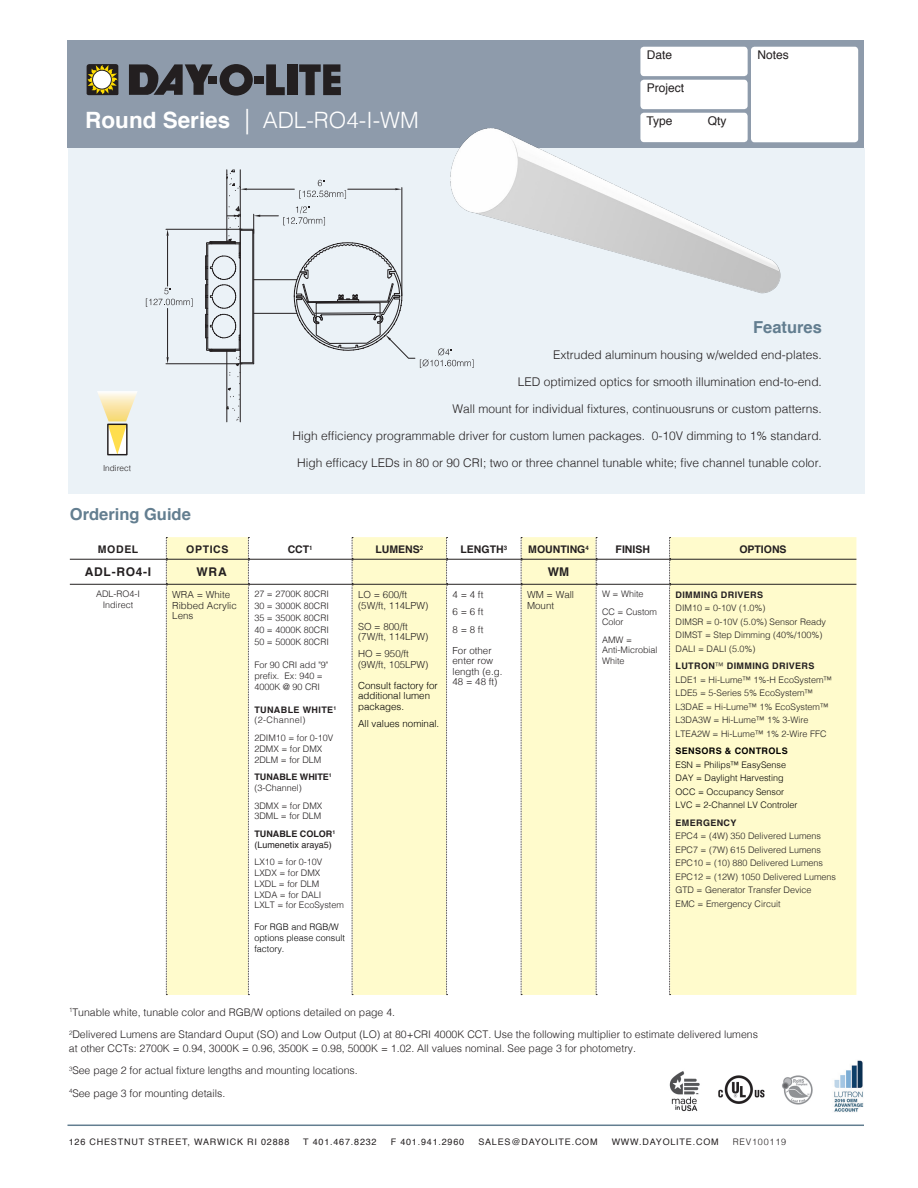
<style>
.page{position:relative;width:918px;height:1188px;background:#fff}
.page>*{position:absolute;margin:0;border:0;box-sizing:border-box;transform-origin:0 0}
.product_name{font:300 22.5px "Helvetica";color:#fff}
.section_headers{font:700 16.5px "Helvetica";color:#637e90}
.t1{font:300 12px "Helvetica";color:#231f20}
.t2{font:12px "Helvetica";color:#231f20}
.t3{font:700 12px "Helvetica";letter-spacing:.06em;color:#231f20}
.lamp_lumens_text{font:300 10.5px/13.5px "Helvetica";color:#231f20}
.t4{font:700 10.5px "Helvetica";color:#231f20}
.t5{font:300 9.75px/10.5px "Helvetica";color:#231f20}
.t6{font:300 9.75px/10.5px "Helvetica";color:#000}
.t7{font:300 9px/13.5px "Helvetica";color:#231f20}
.t8{font:300 9px/13.5px "Helvetica";color:#000}
.t9{font:9px "Helvetica";letter-spacing:.09em;color:#231f20}
.t10{font:9px/10.8px "Helvetica";color:#231f20}
.t11{font:700 9px/10.8px "Helvetica";letter-spacing:.04em;color:#231f20}
.t12{font:700 9px/10.8px "Helvetica";color:#231f20}
.t13{font:300 9px "Helvetica";letter-spacing:.09em;color:#231f20}
.diagram_measurements{font:300 8.25px "Helvetica";color:#231f20}
.s1{font-weight:700}
.s2{font-size:25.5px}
.s3{font-weight:300}
</style>
<div class="page">
<div style="left:68px;top:40px;width:796px;height:108px;background:#8e9bab"></div>
<hr style="left:68px;top:1125px;width:796px;height:1px;background:#637e90">
<svg style="left:87px;top:64px;width:31px;height:32px"></svg>
<div style="left:93px;top:70px;width:18px;height:19px;background:#fff;border-radius:50%"></div>
<div style="left:92px;top:70px;width:20px;height:19px;border:1px solid #231f20;border-radius:50%"></div>
<svg style="left:129px;top:64px;width:84px;height:31px"></svg>
<div style="left:209px;top:77px;width:8px;height:7px;background:#231f20"></div>
<svg style="left:220px;top:64px;width:33px;height:32px"></svg>
<div style="left:255px;top:76px;width:9px;height:8px;background:#231f20"></div>
<div style="left:68px;top:148px;width:797px;height:346px;background:#ebf2f7"></div>
<img style="left:669px;top:1071px;width:144px;height:41px">
<img style="left:834px;top:1060px;width:30px;height:52px">
<svg style="left:167px;top:537px;width:689px;height:458px;fill:#fffbcc"></svg>
<hr style="left:70px;top:559px;width:96px;height:1px;background:#231f20">
<hr style="left:166px;top:559px;width:82px;height:1px;background:#231f20">
<hr style="left:248px;top:559px;width:104px;height:1px;background:#231f20">
<hr style="left:352px;top:559px;width:95px;height:1px;background:#231f20">
<hr style="left:447px;top:559px;width:74px;height:1px;background:#231f20">
<hr style="left:521px;top:559px;width:75px;height:1px;background:#231f20">
<hr style="left:596px;top:559px;width:74px;height:1px;background:#231f20">
<hr style="left:670px;top:559px;width:186px;height:1px;background:#231f20">
<hr style="left:70px;top:584px;width:96px;height:1px;background:#231f20">
<hr style="left:166px;top:584px;width:82px;height:1px;background:#231f20">
<hr style="left:248px;top:584px;width:104px;height:1px;background:#231f20">
<hr style="left:352px;top:584px;width:95px;height:1px;background:#231f20">
<hr style="left:447px;top:584px;width:74px;height:1px;background:#231f20">
<hr style="left:521px;top:584px;width:75px;height:1px;background:#231f20">
<hr style="left:596px;top:584px;width:74px;height:1px;background:#231f20">
<hr style="left:670px;top:584px;width:186px;height:1px;background:#231f20">
<svg style="left:166px;top:537px;width:1px;height:458px"></svg>
<svg style="left:248px;top:537px;width:1px;height:458px"></svg>
<svg style="left:352px;top:537px;width:1px;height:458px"></svg>
<svg style="left:446px;top:537px;width:2px;height:458px"></svg>
<svg style="left:521px;top:537px;width:1px;height:458px"></svg>
<svg style="left:596px;top:537px;width:1px;height:458px"></svg>
<svg style="left:669px;top:537px;width:2px;height:458px"></svg>
<svg style="left:97px;top:391px;width:40px;height:64px"></svg>
<hr style="left:227px;top:350px;width:1px;height:72px;background:#231f20">
<svg style="left:226px;top:384px;width:14px;height:27px"></svg>
<hr style="left:240px;top:350px;width:1px;height:72px;background:#231f20">
<hr style="left:227px;top:170px;width:1px;height:73px;background:#231f20">
<hr style="left:240px;top:170px;width:1px;height:73px;background:#231f20">
<hr style="left:247px;top:189px;width:47px;height:1px;background:#231f20">
<svg style="left:226px;top:169px;width:21px;height:27px"></svg>
<hr style="left:166px;top:229px;width:76px;height:1px;background:#231f20">
<hr style="left:166px;top:364px;width:76px;height:1px;background:#231f20">
<hr style="left:167px;top:236px;width:1px;height:50px;background:#231f20">
<hr style="left:167px;top:308px;width:1px;height:49px;background:#231f20">
<svg style="left:167px;top:229px;width:2px;height:7px"></svg>
<svg style="left:167px;top:357px;width:2px;height:7px"></svg>
<svg style="left:146px;top:288px;width:47px;height:19px"></svg>
<svg style="left:205px;top:206px;width:269px;height:172px"></svg>
<img style="left:256px;top:46px;width:603px;height:276px">
<h3 class="t2" style="left:647px;top:45px;width:27px">Date</h3>
<h3 class="t2" style="left:757px;top:45px;width:33px">Notes</h3>
<p class="product_name" style="left:85px;top:101px;width:335px"><span class="s1">Round Series</span> <span class="s2">|</span> ADL-RO4-I-WM</p>
<h3 class="t2" style="left:647px;top:78px;width:39px">Project</h3>
<h3 class="t2" style="left:647px;top:111px;width:28px">Type</h3>
<h3 class="t2" style="left:708px;top:111px;width:20px">Qty</h3>
<p class="diagram_measurements" style="left:103px;top:461px;width:29px">Indirect</p>
<p class="section_headers" style="left:753px;top:314px;width:70px">Features</p>
<p class="t1" style="left:553px;top:345px;width:270px">Extruded aluminum housing w/welded end-plates.</p>
<p class="t1" style="left:518px;top:372px;width:306px">LED optimized optics for smooth illumination end-to-end.</p>
<p class="t1" style="left:453px;top:399px;width:371px">Wall mount for individual fixtures, continuousruns or custom patterns.</p>
<p class="t1" style="left:293px;top:426px;width:531px">High efficiency programmable driver for custom lumen packages. 0-10V dimming to 1% standard.</p>
<p class="t1" style="left:297px;top:453px;width:526px">High efficacy LEDs in 80 or 90 CRI; two or three channel tunable white; five channel tunable color.</p>
<p class="section_headers" style="left:70px;top:501px;width:123px">Ordering Guide</p>
<p class="t4" style="left:98px;top:541px;width:42px">MODEL</p>
<p class="t4" style="left:186px;top:541px;width:44px">OPTICS</p>
<p class="t4" style="left:288px;top:541px;width:26px">CCT<sup>1</sup></p>
<p class="t4" style="left:375px;top:541px;width:49px">LUMENS<sup>2</sup></p>
<p class="t4" style="left:461px;top:541px;width:48px">LENGTH<sup>3</sup></p>
<p class="t4" style="left:528px;top:541px;width:62px">MOUNTING<sup>4</sup></p>
<p class="t4" style="left:616px;top:541px;width:36px">FINISH</p>
<p class="t4" style="left:739px;top:541px;width:49px">OPTIONS</p>
<p class="t3" style="left:85px;top:562px;width:68px">ADL-RO4-I</p>
<p class="t3" style="left:197px;top:562px;width:32px">WRA</p>
<p class="t3" style="left:548px;top:562px;width:23px">WM</p>
<p class="t7" style="left:96px;top:588px;width:46px;line-height:10.5px;text-align:center">ADL-RO4-I<br>Indirect</p>
<p class="t5" style="left:172px;top:589px;width:66px">WRA = White<br>Ribbed Acrylic<br>Lens</p>
<p class="t7" style="left:254px;top:588px;width:76px;line-height:12px;text-align:justify">27 = 2700K 80CRI 30 = 3000K 80CRI 35 = 3500K 80CRI 40 = 4000K 80CRI 50 = 5000K 80CRI</p>
<p class="t7" style="left:254px;top:659px;width:76px;line-height:10.8px">For 90 CRI add "9" prefix. Ex: 940 =<br>4000K @ 90 CRI</p>
<p class="t11" style="left:254px;top:704px;width:84px">TUNABLE WHITE<sup>1 </sup><span class="s3">(2-Channel)</span></p>
<p class="t7" style="left:254px;top:732px;width:80px;line-height:10.8px">2DIM10 = for 0-10V<br>2DMX = for DMX<br>2DLM = for DLM</p>
<p class="t12" style="left:254px;top:772px;width:79px">TUNABLE WHITE<sup>1 </sup><span class="s3">(3-Channel)</span></p>
<p class="t7" style="left:254px;top:799px;width:69px;line-height:10.8px">3DMX = for DMX<br>3DML = for DLM</p>
<p class="t10" style="left:254px;top:829px;width:82px"><span class="s1">TUNABLE COLOR</span><sup>1 </sup>(Lumenetix araya5)</p>
<p class="t7" style="left:254px;top:856px;width:91px;line-height:10.8px">LX10 = for 0-10V<br>LXDX = for DMX<br>LXDL = for DLM<br>LXDA = for DALI<br>LXLT = for EcoSystem</p>
<p class="t8" style="left:254px;top:921px;width:92px;line-height:10.8px">For RGB and RGB/W options please consult factory.</p>
<p class="t5" style="left:358px;top:589px;width:72px">LO = 600/ft (5W/ft, 114LPW)</p>
<p class="t5" style="left:358px;top:620px;width:72px">SO = 800/ft (7W/ft, 114LPW)</p>
<p class="t5" style="left:358px;top:648px;width:72px">HO = 950/ft (9W/ft, 105LPW)</p>
<p class="t6" style="left:358px;top:679px;width:81px">Consult factory for additional lumen packages.</p>
<p class="t6" style="left:358px;top:718px;width:83px">All values nominal.</p>
<p class="t5" style="left:453px;top:589px;width:32px">4 = 4 ft</p>
<p class="t5" style="left:453px;top:606px;width:32px">6 = 6 ft</p>
<p class="t5" style="left:453px;top:618px;width:41px;line-height:21px">8 = 8 ft<br>For other</p>
<p class="t5" style="left:453px;top:655px;width:51px">enter row length (e.g.<br>48 = 48 ft)</p>
<p class="t5" style="left:527px;top:589px;width:49px">WM = Wall<br>Mount</p>
<p class="t7" style="left:602px;top:587px;width:43px">W = White</p>
<p class="t7" style="left:602px;top:606px;width:56px;line-height:10.5px">CC = Custom<br>Color</p>
<p class="t7" style="left:602px;top:633px;width:57px;line-height:10.5px">AMW =<br>Anti-Microbial<br>White</p>
<p class="t7" style="left:676px;top:587px;width:152px"><span class="s1">DIMMING DRIVERS<br></span>DIM10 = 0-10V (1.0%)<br>DIMSR = 0-10V (5.0%) Sensor Ready<br>DIMST = Step Dimming (40%/100%)<br>DALI = DALI (5.0%)</p>
<p class="t7" style="left:676px;top:659px;width:158px"><span class="s1">LUTRON</span>™ <span class="s1">DIMMING DRIVERS<br></span>LDE1 = Hi-Lume™ 1%-H EcoSystem™<br>LDE5 = 5-Series 5% EcoSystem™<br>L3DAE = Hi-Lume™ 1% EcoSystem™<br>L3DA3W = Hi-Lume™ 1% 3-Wire<br>LTEA2W = Hi-Lume™ 1% 2-Wire FFC</p>
<p class="t8" style="left:676px;top:744px;width:123px"><span class="s1">SENSORS &amp; CONTROLS<br></span>ESN = Philips™ EasySense<br>DAY = Daylight Harvesting<br>OCC = Occupancy Sensor<br>LVC = 2-Channel LV Controler</p>
<p class="t7" style="left:676px;top:815px;width:162px"><span class="s1">EMERGENCY<br></span>EPC4 = (4W) 350 Delivered Lumens<br>EPC7 = (7W) 615 Delivered Lumens<br>EPC10 = (10) 880 Delivered Lumens<br>EPC12 = (12W) 1050 Delivered Lumens<br>GTD = Generator Transfer Device<br>EMC = Emergency Circuit</p>
<p class="lamp_lumens_text" style="left:69px;top:1005px;width:328px"><sup>1</sup>Tunable white, tunable color and RGB/W options detailed on page 4.</p>
<p class="lamp_lumens_text" style="left:69px;top:1027px;width:690px"><sup>2</sup>Delivered Lumens are Standard Ouput (SO) and Low Output (LO) at 80+CRI 4000K CCT. Use the following multiplier to estimate delivered lumens at other CCTs: 2700K = 0.94, 3000K = 0.96, 3500K = 0.98, 5000K = 1.02. All values nominal. See page 3 for photometry.</p>
<p class="lamp_lumens_text" style="left:69px;top:1063px;width:290px"><sup>3</sup>See page 2 for actual fixture lengths and mounting locations.</p>
<p class="lamp_lumens_text" style="left:69px;top:1086px;width:158px"><sup>4</sup>See page 3 for mounting details.</p>
<p class="t9" style="left:69px;top:1135px;width:222px">126 CHESTNUT STREET, WARWICK RI 02888</p>
<p class="t9" style="left:303px;top:1135px;width:75px">T 401.467.8232</p>
<p class="t9" style="left:391px;top:1135px;width:75px">F 401.941.2960</p>
<p class="t9" style="left:478px;top:1135px;width:121px">SALES@DAYOLITE.COM</p>
<p class="t9" style="left:612px;top:1135px;width:108px">WWW.DAYOLITE.COM</p>
<p class="t13" style="left:733px;top:1134px;width:55px">REV100119</p>
</div>
